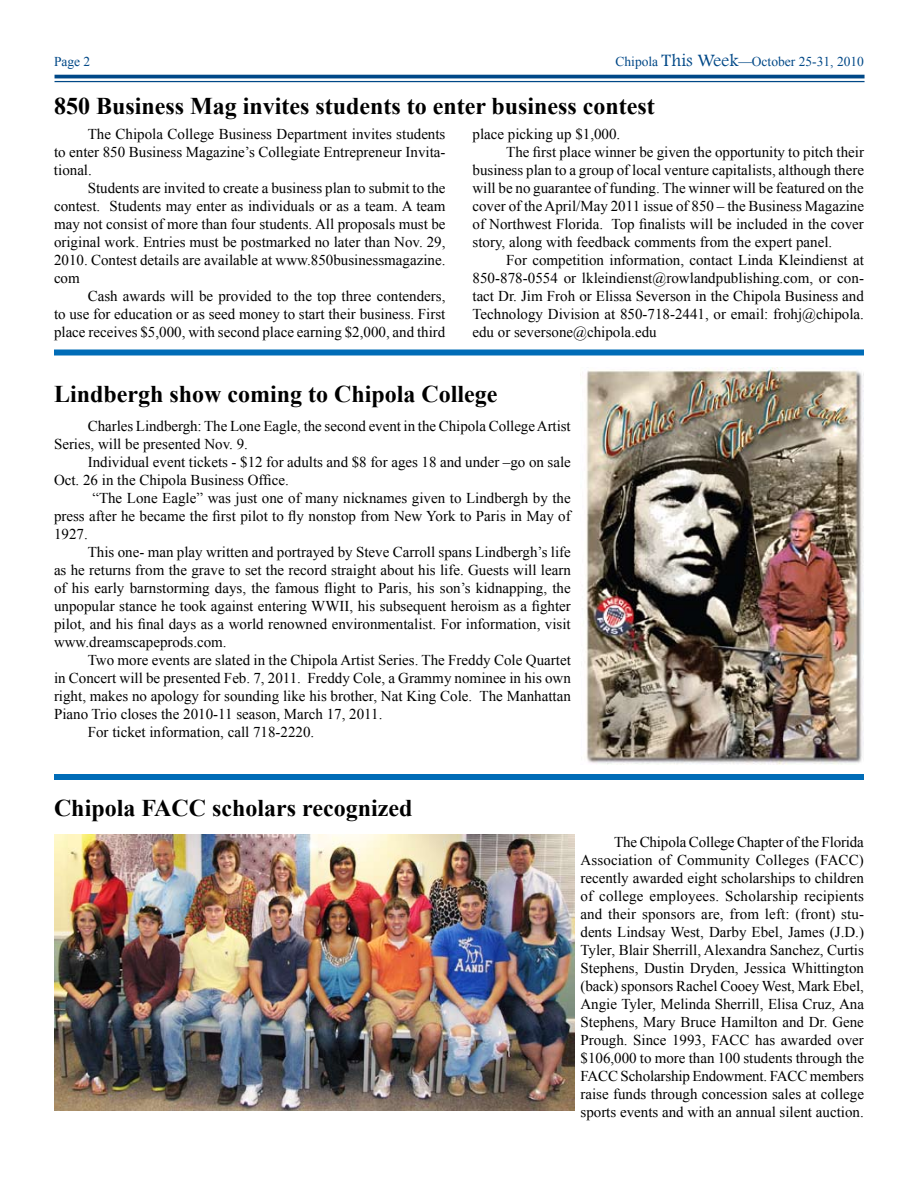
<style>
.page{position:relative;width:918px;height:1188px;background:#fff}
.page>*{position:absolute;margin:0;border:0;box-sizing:border-box;transform-origin:0 0}
.t1{font:700 24px "Times New Roman";color:#000}
.t2{font:15px/18px "Times New Roman";color:#000;text-align:justify}
.t3{font:13.5px "Times New Roman";color:#004887}
.s1{font-family:"Footlight MT Light";font-size:18px}
</style>
<div class="page">
<hr style="left:55px;top:75px;width:810px;height:3px;background:#004887">
<hr style="left:55px;top:81px;width:810px;height:1px;background:#004887">
<img style="left:586px;top:368px;width:278px;height:397px">
<div style="left:54px;top:350px;width:810px;height:6px;background:#006cb7"></div>
<div style="left:54px;top:774px;width:810px;height:6px;background:#006cb7"></div>
<img style="left:54px;top:834px;width:521px;height:276px">
<p class="t3" style="left:54px;top:53px;width:28px">Page</p>
<p class="t3" style="left:616px;top:53px;width:250px">Chipola <span class="s1">This Week</span>—October 25-31, 2010</p>
<h1 class="t1" style="left:54px;top:89px;width:602px">850 Business Mag invites students to enter business contest</h1>
<p class="t2" style="left:54px;top:125px;width:393px;text-indent:34px">The Chipola College Business Department invites students to enter 850 Business Magazine’s Collegiate Entrepreneur Invita&shy;tional.</p>
<p class="t2" style="left:54px;top:179px;width:393px;text-indent:34px">Students are invited to create a business plan to submit to the contest. Students may enter as individuals or as a team. A team may not consist of more than four students. All proposals must be original work. Entries must be postmarked no later than Nov. 29, 2010. Contest details are available at www.850businessmagazine. com</p>
<p class="t2" style="left:54px;top:287px;width:393px;text-indent:34px">Cash awards will be provided to the top three contenders, to use for education or as seed money to start their business. First place receives $5,000, with second place earning $2,000, and third</p>
<p class="t2" style="left:472px;top:125px;width:149px">place picking up $1,000.</p>
<p class="t2" style="left:506px;top:143px;width:359px">The first place winner be given the opportunity to pitch their</p>
<p class="t2" style="left:472px;top:161px;width:393px">business plan to a group of local venture capitalists, although there</p>
<p class="t2" style="left:472px;top:179px;width:393px">will be no guarantee of funding. The winner will be featured on the</p>
<p class="t2" style="left:472px;top:197px;width:393px">cover of the April/May 2011 issue of 850 – the Business Magazine</p>
<p class="t2" style="left:472px;top:215px;width:393px">of Northwest Florida. Top finalists will be included in the cover</p>
<p class="t2" style="left:472px;top:233px;width:361px">story, along with feedback comments from the expert panel.</p>
<p class="t2" style="left:506px;top:251px;width:359px">For competition information, contact Linda Kleindienst at</p>
<p class="t2" style="left:472px;top:269px;width:393px">850-878-0554 or lkleindienst@rowlandpublishing.com, or con-</p>
<p class="t2" style="left:472px;top:287px;width:393px">tact Dr. Jim Froh or Elissa Severson in the Chipola Business and</p>
<p class="t2" style="left:472px;top:305px;width:393px">Technology Division at 850-718-2441, or email: frohj@chipola.</p>
<p class="t2" style="left:472px;top:323px;width:186px">edu or seversone@chipola.edu</p>
<h1 class="t1" style="left:54px;top:378px;width:445px">Lindbergh show coming to Chipola College</h1>
<p class="t2" style="left:54px;top:417px;width:518px;text-indent:34px">Charles Lindbergh: The Lone Eagle, the second event in the Chipola College Artist<br>Series, will be presented Nov. 9.</p>
<p class="t2" style="left:54px;top:453px;width:518px;text-indent:34px">Individual event tickets - $12 for adults and $8 for ages 18 and under –go on sale<br>Oct. 26 in the Chipola Business Office.</p>
<p class="t2" style="left:54px;top:489px;width:518px;text-indent:38px">“The Lone Eagle” was just one of many nicknames given to Lindbergh by the press after he became the first pilot to fly nonstop from New York to Paris in May of 1927.</p>
<p class="t2" style="left:54px;top:543px;width:518px;text-indent:34px">This one- man play written and portrayed by Steve Carroll spans Lindbergh’s life as he returns from the grave to set the record straight about his life. Guests will learn of his early barnstorming days, the famous flight to Paris, his son’s kidnapping, the unpopular stance he took against entering WWII, his subsequent heroism as a fighter pilot, and his final days as a world renowned environmentalist. For information, visit www.dreamscapeprods.com.</p>
<p class="t2" style="left:88px;top:651px;width:485px">Two more events are slated in the Chipola Artist Series. The Freddy Cole Quartet</p>
<p class="t2" style="left:54px;top:669px;width:518px">in Concert will be presented Feb. 7, 2011. Freddy Cole, a Grammy nominee in his own</p>
<p class="t2" style="left:54px;top:687px;width:518px">right, makes no apology for sounding like his brother, Nat King Cole. The Manhattan</p>
<p class="t2" style="left:54px;top:705px;width:330px">Piano Trio closes the 2010-11 season, March 17, 2011.</p>
<p class="t2" style="left:88px;top:723px;width:228px">For ticket information, call 718-2220.</p>
<h1 class="t1" style="left:54px;top:791px;width:360px">Chipola FACC scholars recognized</h1>
<p class="t2" style="left:580px;top:833px;width:285px;text-indent:34px">The Chipola College Chapter of the Florida Association of Community Colleges (FACC) recently awarded eight scholarships to children of college employees. Scholarship recipients and their sponsors are, from left: (front) stu&shy;dents Lindsay West, Darby Ebel, James (J.D.)<br>Tyler, Blair Sherrill, Alexandra Sanchez, Curtis Stephens, Dustin Dryden, Jessica Whittington (back) sponsors Rachel Cooey West, Mark Ebel, Angie Tyler, Melinda Sherrill, Elisa Cruz, Ana Stephens, Mary Bruce Hamilton and Dr. Gene Prough. Since 1993, FACC has awarded over $106,000 to more than 100 students through the FACC Scholarship Endowment. FACC members raise funds through concession sales at college sports events and with an annual silent auction.</p>
</div>
